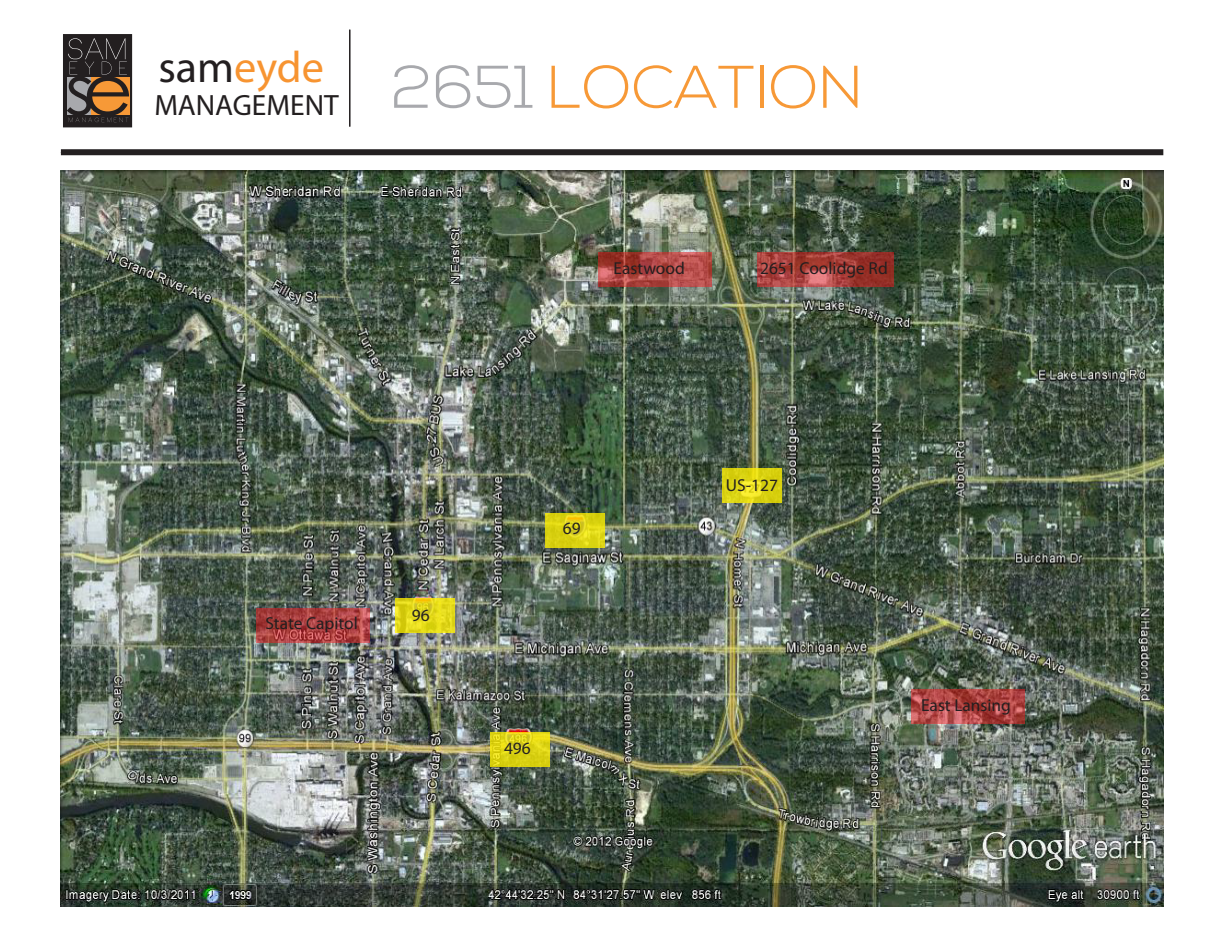
<style>
.page{position:relative;width:1210px;height:940px;background:#fff}
.page>*{position:absolute;margin:0;border:0;box-sizing:border-box;transform-origin:0 0}
.t1{font:44.1px "Myriad Pro";color:#f79431}
.t2{font:29.4px "Myriad Pro";color:#231f20}
.t3{font:17.25px "Myriad Pro";color:#231f20}
.s1{color:#231f20}
</style>
<div class="page">
<div style="left:61px;top:149px;width:1102px;height:6px;background:#231f20"></div>
<hr style="left:349px;top:30px;width:1px;height:97px;background:#231f20">
<div style="left:63px;top:34px;width:69px;height:93px;background:#231f20"></div>
<svg style="left:67px;top:38px;width:62px;height:84px"></svg>
<img style="left:61px;top:171px;width:1102px;height:735px">
<svg style="left:757px;top:252px;width:136px;height:34px;background:#a73f3a"></svg>
<svg style="left:722px;top:468px;width:59px;height:34px;background:#ddd514"></svg>
<svg style="left:490px;top:732px;width:59px;height:34px;background:#ded315"></svg>
<svg style="left:395px;top:598px;width:59px;height:34px;background:#e2d71a"></svg>
<svg style="left:545px;top:512px;width:59px;height:35px;background:#d8cf15"></svg>
<svg style="left:257px;top:608px;width:113px;height:34px;background:#ad4242"></svg>
<svg style="left:598px;top:252px;width:113px;height:34px;background:#b04843"></svg>
<svg style="left:911px;top:688px;width:113px;height:35px;background:#ae4846"></svg>
<h1 class="t1" style="left:158px;top:40px;width:167px"><span class="s1">sam</span>eyde</h1>
<h2 class="t2" style="left:154px;top:87px;width:710px">MANAGEMENT <sup>2651</sup> <sup>LOCATION</sup></h2>
<p class="t3" style="left:613px;top:257px;width:73px">Eastwood</p>
<p class="t3" style="left:760px;top:257px;width:129px">2651 Coolidge Rd</p>
<p class="t3" style="left:265px;top:613px;width:94px">State Capitol</p>
<p class="t3" style="left:412px;top:604px;width:19px">96</p>
<p class="t3" style="left:562px;top:517px;width:19px">69</p>
<p class="t3" style="left:504px;top:737px;width:28px">496</p>
<p class="t3" style="left:726px;top:474px;width:54px">US-127</p>
<p class="t3" style="left:921px;top:694px;width:91px">East Lansing</p>
</div>
